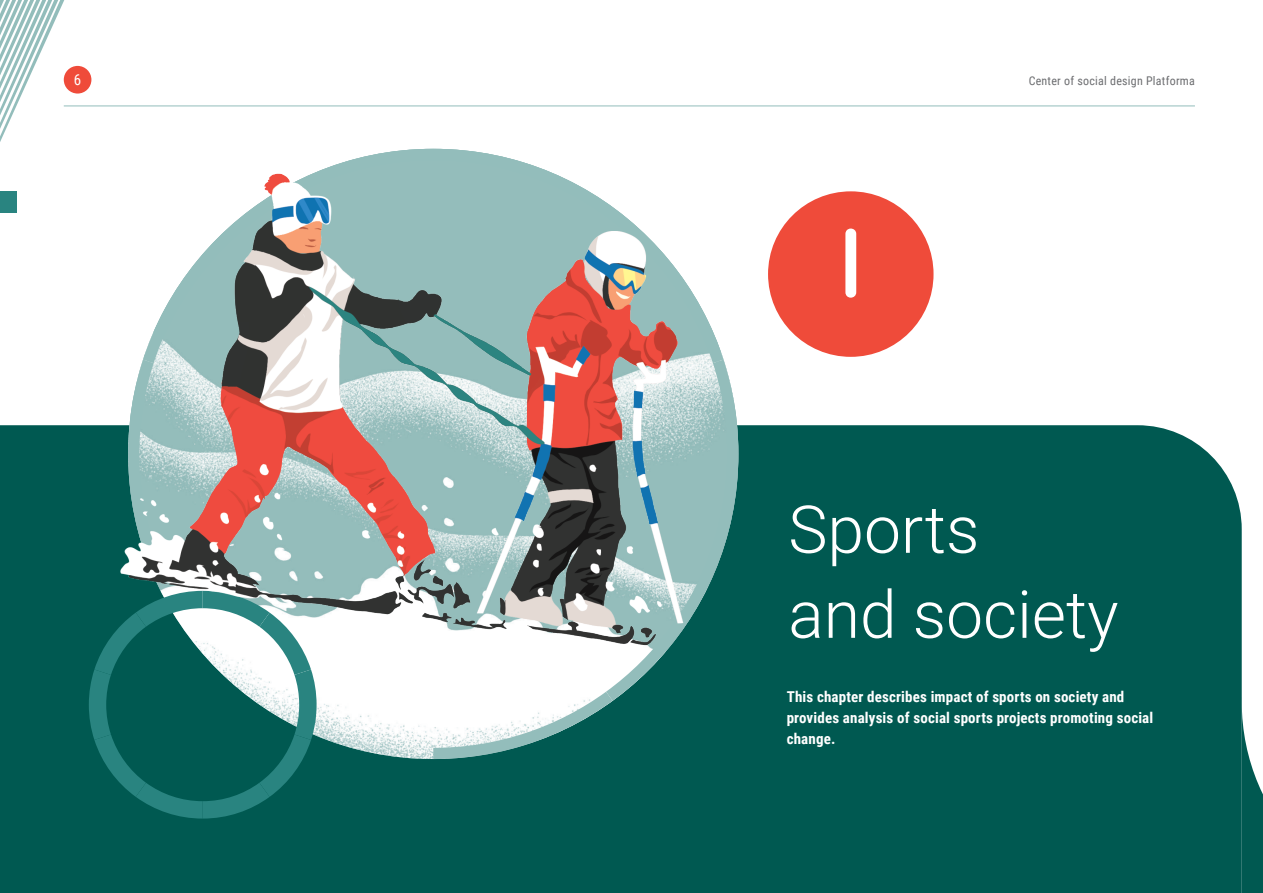
<style>
.page{position:relative;width:1263px;height:893px;background:#fff}
.page>*{position:absolute;margin:0;border:0;box-sizing:border-box;transform-origin:0 0}
.t1{font:600 108px "Antipasto Pro";color:#fff}
.t2{font:300 66px/85.1px "Roboto";color:#fff}
.t3{font:700 15px/21.3px "Roboto Condensed";letter-spacing:.01em;color:#fff}
.t4{font:15px "Roboto Condensed";color:#fff}
.t5{font:12px "Roboto Condensed";letter-spacing:.02em;color:#6c6d70}
</style>
<div class="page">
<div style="left:0;top:425px;width:1242px;height:468px;background:#005951"></div>
<svg style="left:1242px;top:712px;width:21px;height:181px"></svg>
<svg style="left:0;top:0;width:83px;height:142px"></svg>
<hr style="left:64px;top:106px;width:1131px;height:1px;background:#93bdbb">
<div style="left:64px;top:66px;width:27px;height:28px;background:#ef4b3a;border-radius:50%"></div>
<div style="left:0;top:191px;width:17px;height:22px;background:#298480"></div>
<div style="left:768px;top:191px;width:165px;height:166px;background:#ef4b3a;border-radius:50%"></div>
<svg style="left:89px;top:425px;width:649px;height:394px;background:#045d56"></svg>
<img style="left:104px;top:148px;width:779px;height:617px">
<p class="t4" style="left:74px;top:69px;width:9px">6</p>
<p class="t5" style="left:1029px;top:72px;width:168px">Center of social design Platforma</p>
<h1 class="t1" style="left:838px;top:201px;width:26px">I</h1>
<h2 class="t2" style="left:788px;top:484px;width:332px">Sports<br>and society</h2>
<p class="t3" style="left:787px;top:685px;width:368px">This chapter describes impact of sports on society and provides analysis of social sports projects promoting social change.</p>
</div>
